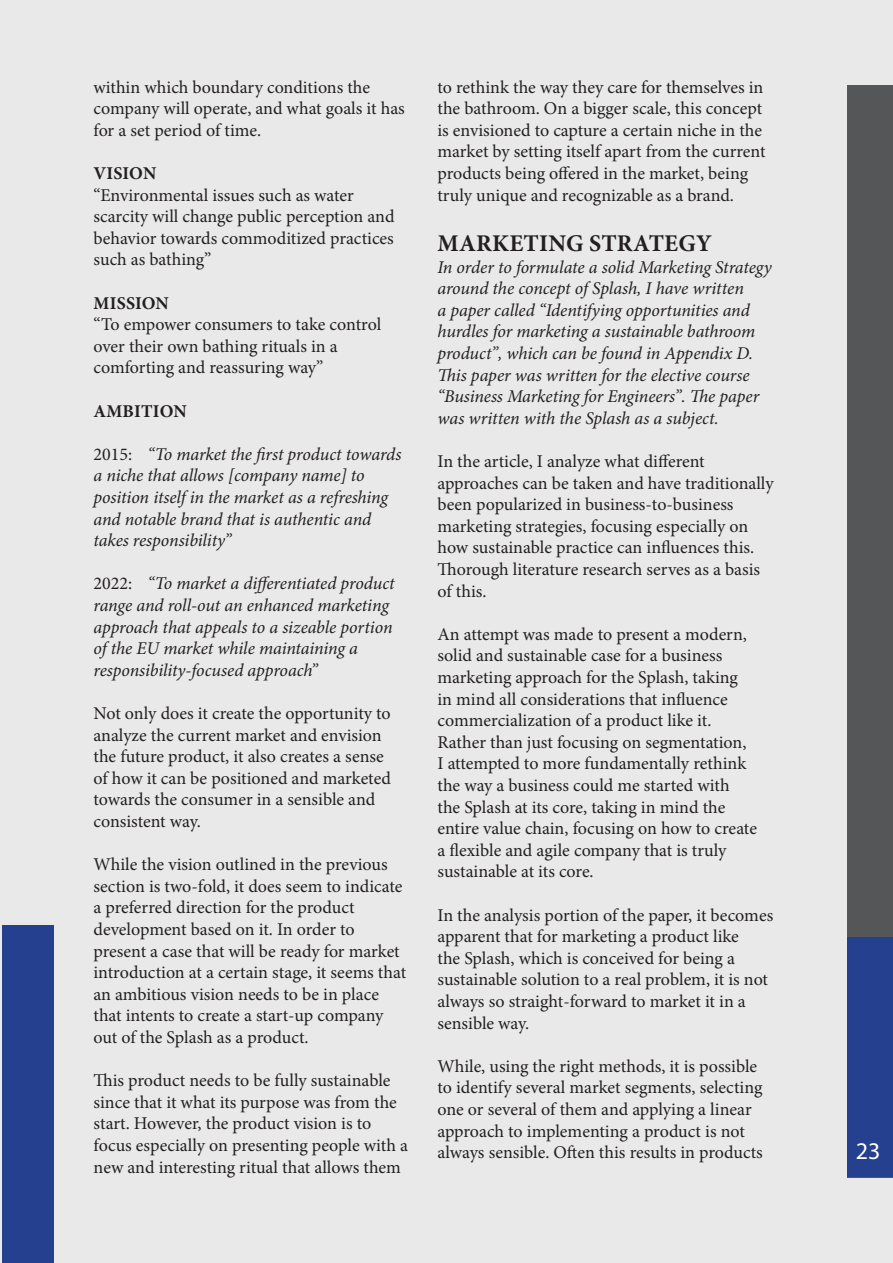
<style>
.page{position:relative;width:893px;height:1263px;background:#e9e9ea}
.page>*{position:absolute;margin:0;border:0;box-sizing:border-box;transform-origin:0 0}
.t1{font:700 24px "Minion Pro";letter-spacing:.01em;color:#231f20}
.t2{font:24px "Myriad Pro";color:#fff}
.t3{font:18px/21.6px "Minion Pro";color:#231f20}
.t4{font:italic 18px/21.6px "Minion Pro";letter-spacing:-.01em;color:#231f20}
.t5{font:700 18px "Minion Pro";letter-spacing:.01em;color:#231f20}
.s1{font-style:normal}
</style>
<div class="page">
<div style="left:2px;top:926px;width:52px;height:337px;background:#25408e"></div>
<div style="left:847px;top:85px;width:46px;height:1093px;background:#555658"></div>
<div style="left:847px;top:937px;width:46px;height:240px;background:#25408e"></div>
<p class="t3" style="left:93px;top:77px;width:313px">within which boundary conditions the company will operate, and what goals it has for a set period of time.</p>
<p class="t5" style="left:94px;top:166px;width:64px">VISION</p>
<p class="t3" style="left:93px;top:185px;width:302px">“Environmental issues such as water scarcity will change public perception and behavior towards commoditized practices such as bathing”</p>
<p class="t5" style="left:94px;top:296px;width:77px">MISSION</p>
<p class="t3" style="left:93px;top:315px;width:289px">“To empower consumers to take control over their own bathing rituals in a comforting and reassuring way”</p>
<p class="t5" style="left:94px;top:404px;width:95px">AMBITION</p>
<p class="t4" style="left:93px;top:445px;width:310px"><span class="s1">2015:</span> “To market the first product towards a niche that allows [company name] to position itself in the market as a refreshing and notable brand that is authentic and takes responsibility”</p>
<p class="t4" style="left:93px;top:574px;width:303px"><span class="s1">2022:</span> “To market a differentiated product range and roll-out an enhanced marketing approach that appeals to a sizeable portion of the EU market while maintaining a responsibility-focused approach”</p>
<p class="t3" style="left:93px;top:704px;width:299px">Not only does it create the opportunity to analyze the current market and envision the future product, it also creates a sense of how it can be positioned and marketed towards the consumer in a sensible and consistent way.</p>
<p class="t3" style="left:93px;top:855px;width:314px">While the vision outlined in the previous section is two-fold, it does seem to indicate a preferred direction for the product development based on it. In order to present a case that will be ready for market introduction at a certain stage, it seems that an ambitious vision needs to be in place that intents to create a start-up company out of the Splash as a product.</p>
<p class="t3" style="left:93px;top:1071px;width:316px">This product needs to be fully sustainable since that it what its purpose was from the start. However, the product vision is to focus especially on presenting people with a new and interesting ritual that allows them</p>
<p class="t3" style="left:437px;top:77px;width:329px">to rethink the way they care for themselves in the bathroom. On a bigger scale, this concept is envisioned to capture a certain niche in the market by setting itself apart from the current products being offered in the market, being truly unique and recognizable as a brand.</p>
<h1 class="t1" style="left:438px;top:234px;width:276px">MARKETING STRATEGY</h1>
<p class="t4" style="left:437px;top:257px;width:336px">In order to formulate a solid Marketing Strategy around the concept of Splash, I have written<br>a paper called “Identifying opportunities and hurdles for marketing a sustainable bathroom product”, which can be found in Appendix D.<br>This paper was written for the elective course “Business Marketing for Engineers”. The paper was written with the Splash as a subject.</p>
<p class="t3" style="left:437px;top:452px;width:338px">In the article, I analyze what different approaches can be taken and have traditionally been popularized in business-to-business marketing strategies, focusing especially on how sustainable practice can influences this.<br>Thorough literature research serves as a basis of this.</p>
<p class="t3" style="left:437px;top:625px;width:321px">An attempt was made to present a modern, solid and sustainable case for a business marketing approach for the Splash, taking in mind all considerations that influence commercialization of a product like it.<br>Rather than just focusing on segmentation, I attempted to more fundamentally rethink the way a business could me started with<br>the Splash at its core, taking in mind the entire value chain, focusing on how to create a flexible and agile company that is truly sustainable at its core.</p>
<p class="t3" style="left:437px;top:905px;width:337px">In the analysis portion of the paper, it becomes apparent that for marketing a product like<br>the Splash, which is conceived for being a sustainable solution to a real problem, it is not always so straight-forward to market it in a sensible way.</p>
<p class="t3" style="left:437px;top:1057px;width:327px">While, using the right methods, it is possible to identify several market segments, selecting one or several of them and applying a linear approach to implementing a product is not always sensible. Often this results in products</p>
<h1 class="t2" style="left:856px;top:1142px;width:26px">23</h1>
</div>
